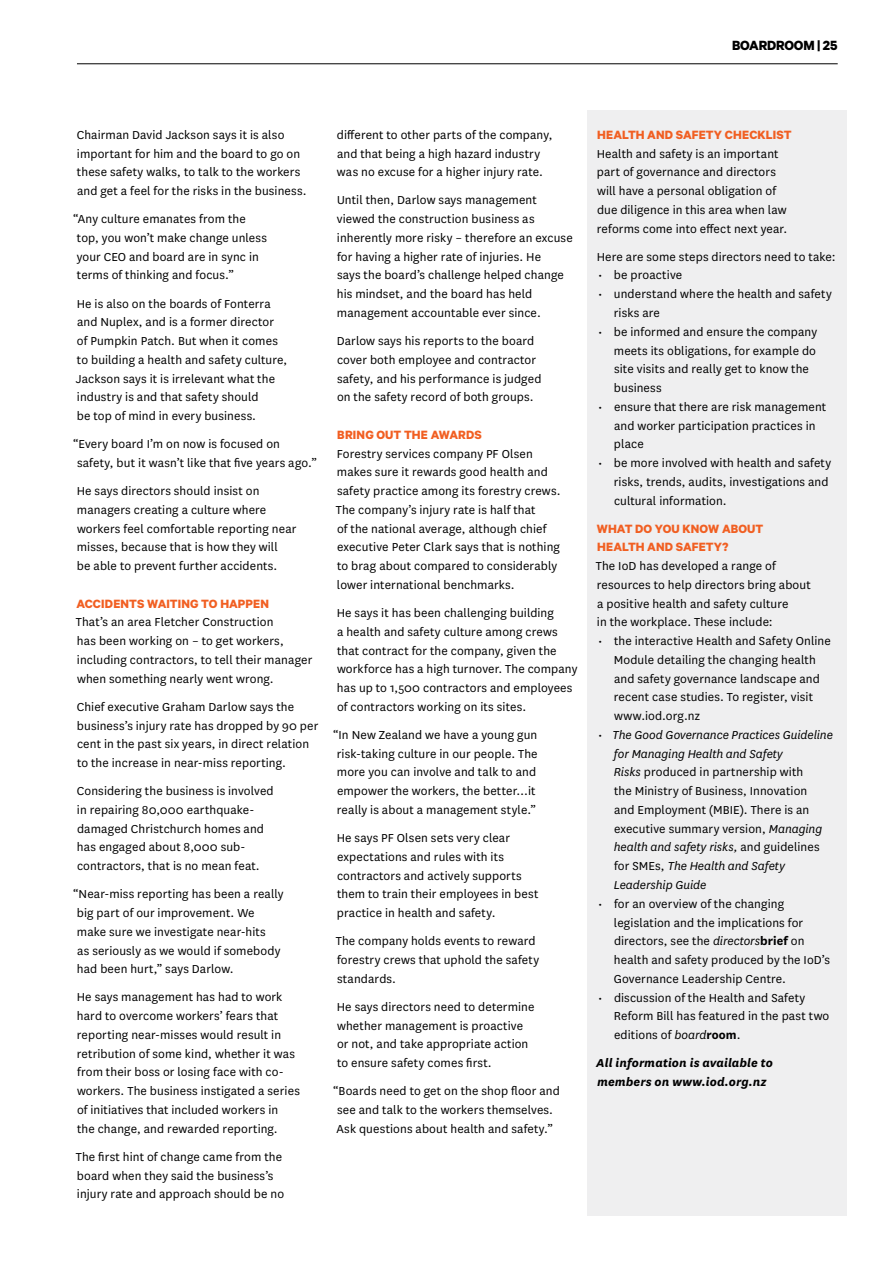
<style>
.page{position:relative;width:893px;height:1263px;background:#fff}
.page>*{position:absolute;margin:0;border:0;box-sizing:border-box;transform-origin:0 0}
.t1{font:700 15px "Calibre";letter-spacing:-.015em;color:#000}
.t2{font:13.5px/18.8px "National";letter-spacing:.01em;color:#000}
.t3{font:700 13.5px/18.8px "Calibre";letter-spacing:.005em;color:#f15f22}
.t4{font:italic 700 13.5px/18.8px "National";letter-spacing:.005em;color:#000}
.s1{font-style:italic}
.s2{font-weight:700}
</style>
<div class="page">
<div style="left:587px;top:111px;width:260px;height:1105px;background:#efeff0"></div>
<hr style="left:77px;top:64px;width:761px;height:1px;background:#000">
<p class="t1" style="left:732px;top:36px;width:107px">BOARDROOM | 25</p>
<p class="t2" style="left:77px;top:125px;width:231px">Chairman David Jackson says it is also important for him and the board to go on these safety walks, to talk to the workers and get a feel for the risks in the business.</p>
<p class="t2" style="left:73px;top:209px;width:195px">“Any culture emanates from the top, you won’t make change unless your CEO and board are in sync in terms of thinking and focus.”</p>
<p class="t2" style="left:76px;top:293px;width:213px">He is also on the boards of Fonterra and Nuplex, and is a former director<br>of Pumpkin Patch. But when it comes to building a health and safety culture, Jackson says it is irrelevant what the industry is and that safety should<br>be top of mind in every business.</p>
<p class="t2" style="left:73px;top:434px;width:245px">“Every board I’m on now is focused on safety, but it wasn’t like that five years ago.”</p>
<p class="t2" style="left:77px;top:481px;width:221px">He says directors should insist on managers creating a culture where workers feel comfortable reporting near misses, because that is how they will<br>be able to prevent further accidents.</p>
<p class="t3" style="left:76px;top:594px;width:194px">ACCIDENTS WAITING TO HAPPEN</p>
<p class="t2" style="left:76px;top:612px;width:238px">That’s an area Fletcher Construction<br>has been working on – to get workers, including contractors, to tell their manager when something nearly went wrong.</p>
<p class="t2" style="left:77px;top:697px;width:243px">Chief executive Graham Darlow says the business’s injury rate has dropped by 90 per cent in the past six years, in direct relation to the increase in near-miss reporting.</p>
<p class="t2" style="left:77px;top:781px;width:198px">Considering the business is involved in repairing 80,000 earthquake&shy;damaged Christchurch homes and has engaged about 8,000 sub&shy;contractors, that is no mean feat.</p>
<p class="t2" style="left:73px;top:884px;width:212px">“Near-miss reporting has been a really big part of our improvement. We<br>make sure we investigate near-hits<br>as seriously as we would if somebody had been hurt,” says Darlow.</p>
<p class="t2" style="left:77px;top:987px;width:225px">He says management has had to work hard to overcome workers’ fears that reporting near-misses would result in retribution of some kind, whether it was from their boss or losing face with co&shy;workers. The business instigated a series of initiatives that included workers in<br>the change, and rewarded reporting.</p>
<p class="t2" style="left:76px;top:1147px;width:210px">The first hint of change came from the board when they said the business’s injury rate and approach should be no</p>
<p class="t2" style="left:337px;top:125px;width:217px">different to other parts of the company, and that being a high hazard industry was no excuse for a higher injury rate.</p>
<p class="t2" style="left:337px;top:190px;width:237px">Until then, Darlow says management viewed the construction business as inherently more risky – therefore an excuse for having a higher rate of injuries. He<br>says the board’s challenge helped change his mindset, and the board has held management accountable ever since.</p>
<p class="t2" style="left:337px;top:331px;width:206px">Darlow says his reports to the board cover both employee and contractor safety, and his performance is judged on the safety record of both groups.</p>
<p class="t3" style="left:337px;top:425px;width:146px">BRING OUT THE AWARDS</p>
<p class="t2" style="left:336px;top:443px;width:226px">Forestry services company PF Olsen makes sure it rewards good health and safety practice among its forestry crews.<br>The company’s injury rate is half that<br>of the national average, although chief executive Peter Clark says that is nothing to brag about compared to considerably lower international benchmarks.</p>
<p class="t2" style="left:337px;top:603px;width:242px">He says it has been challenging building<br>a health and safety culture among crews that contract for the company, given the workforce has a high turnover. The company has up to 1,500 contractors and employees of contractors working on its sites.</p>
<p class="t2" style="left:333px;top:725px;width:206px">“In New Zealand we have a young gun risk-taking culture in our people. The more you can involve and talk to and empower the workers, the better…it really is about a management style.”</p>
<p class="t2" style="left:337px;top:828px;width:203px">He says PF Olsen sets very clear expectations and rules with its contractors and actively supports them to train their employees in best practice in health and safety.</p>
<p class="t2" style="left:336px;top:931px;width:205px">The company holds events to reward forestry crews that uphold the safety standards.</p>
<p class="t2" style="left:337px;top:997px;width:199px">He says directors need to determine whether management is proactive or not, and take appropriate action to ensure safety comes first.</p>
<p class="t2" style="left:333px;top:1081px;width:228px">“Boards need to get on the shop floor and see and talk to the workers themselves.<br>Ask questions about health and safety.”</p>
<p class="t3" style="left:597px;top:125px;width:196px">HEALTH AND SAFETY CHECKLIST</p>
<p class="t2" style="left:597px;top:143px;width:192px">Health and safety is an important part of governance and directors will have a personal obligation of due diligence in this area when law reforms come into effect next year.</p>
<p class="t2" style="left:597px;top:247px;width:240px">Here are some steps directors need to take:</p>
<p class="t2" style="left:598px;top:265px;width:86px">• be proactive</p>
<p class="t2" style="left:614px;top:284px;width:219px;text-indent:-16px">• understand where the health and safety risks are</p>
<p class="t2" style="left:614px;top:322px;width:205px;text-indent:-16px">• be informed and ensure the company meets its obligations, for example do site visits and really get to know the business</p>
<p class="t2" style="left:614px;top:397px;width:214px;text-indent:-16px">• ensure that there are risk management and worker participation practices in place</p>
<p class="t2" style="left:614px;top:453px;width:219px;text-indent:-16px">• be more involved with health and safety risks, trends, audits, investigations and cultural information.</p>
<p class="t3" style="left:597px;top:519px;width:168px">WHAT DO YOU KNOW ABOUT<br>HEALTH AND SAFETY?</p>
<p class="t2" style="left:596px;top:556px;width:216px">The IoD has developed a range of resources to help directors bring about a positive health and safety culture<br>in the workplace. These include:</p>
<p class="t2" style="left:614px;top:631px;width:219px;text-indent:-16px">• the interactive Health and Safety Online Module detailing the changing health and safety governance landscape and recent case studies. To register, visit www.iod.org.nz</p>
<p class="t2" style="left:614px;top:725px;width:221px;text-indent:-16px">• <span class="s1">The Good Governance Practices Guideline for Managing Health and Safety<br>Risks</span> produced in partnership with<br>the Ministry of Business, Innovation<br>and Employment (MBIE). There is an executive summary version, <span class="s1">Managing health and safety risks,</span> and guidelines for SMEs, <span class="s1">The Health and Safety Leadership Guide</span></p>
<p class="t2" style="left:614px;top:894px;width:218px;text-indent:-16px">• for an overview of the changing legislation and the implications for directors, see the <span class="s1">directors</span><span class="s2">brief</span> on health and safety produced by the IoD’s Governance Leadership Centre.</p>
<p class="t2" style="left:614px;top:987px;width:217px;text-indent:-16px">• discussion of the Health and Safety<br>Reform Bill has featured in the past two editions of <span class="s1">board</span><span class="s2">room</span>.</p>
<p class="t4" style="left:596px;top:1053px;width:178px">All information is available to members on www.iod.org.nz</p>
</div>
